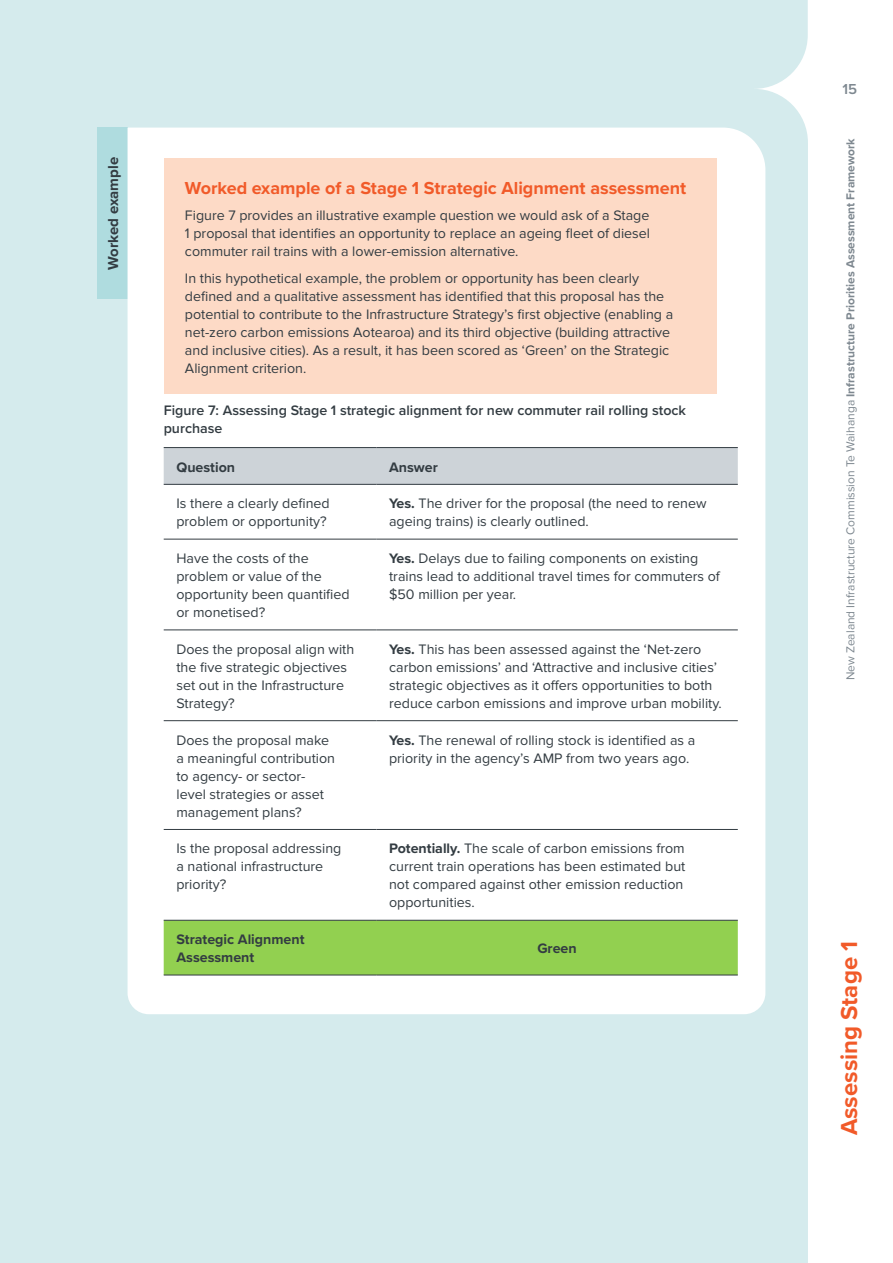
<style>
.page{position:relative;width:893px;height:1263px;background:#fff}
.page>*{position:absolute;margin:0;border:0;box-sizing:border-box;transform-origin:0 0}
.t1{font:700 24px "Proxima Nova";color:#f15a29}
.t2{font:700 18px "Proxima Nova";color:#f15a29}
.t3{font:700 15px "Proxima Nova";color:#333c42}
.t4{font:600 15px "Proxima Nova";color:#7e8890}
.t5{font:14.25px/18px "Proxima Nova";color:#333c42}
.t6{font:600 14.25px/18px "Proxima Nova";color:#333c42}
.t7{font:700 14.25px/18px "Proxima Nova";color:#333c42}
.t8{font:12px "Proxima Nova";color:#7e8890}
.s1{font-weight:700}
</style>
<div class="page">
<div style="left:0;top:0;width:754px;height:1263px;background:#d5ebed"></div>
<div style="left:700px;top:89px;width:108px;height:1174px;background:#d5ebed"></div>
<svg style="left:754px;top:0;width:54px;height:89px;background:#daedef"></svg>
<div style="left:97px;top:128px;width:31px;height:171px;background:#afdcdf"></div>
<div style="left:128px;top:128px;width:637px;height:886px;background:#fff"></div>
<div style="left:164px;top:158px;width:552px;height:236px;background:#fddac6"></div>
<div style="left:164px;top:448px;width:574px;height:36px;background:#cdd3d8"></div>
<div style="left:164px;top:921px;width:574px;height:54px;background:#92d050"></div>
<hr style="left:164px;top:447px;width:212px;height:1px;background:#333c42">
<hr style="left:376px;top:447px;width:362px;height:1px;background:#333c42">
<hr style="left:164px;top:484px;width:212px;height:1px;background:#333c42">
<hr style="left:376px;top:484px;width:362px;height:1px;background:#333c42">
<hr style="left:164px;top:539px;width:212px;height:1px;background:#333c42">
<hr style="left:376px;top:539px;width:362px;height:1px;background:#333c42">
<hr style="left:164px;top:629px;width:212px;height:1px;background:#333c42">
<hr style="left:376px;top:629px;width:362px;height:1px;background:#333c42">
<hr style="left:164px;top:720px;width:212px;height:1px;background:#333c42">
<hr style="left:376px;top:720px;width:362px;height:1px;background:#333c42">
<hr style="left:164px;top:829px;width:212px;height:1px;background:#333c42">
<hr style="left:376px;top:829px;width:362px;height:1px;background:#333c42">
<hr style="left:164px;top:920px;width:212px;height:1px;background:#333c42">
<hr style="left:376px;top:920px;width:362px;height:1px;background:#333c42">
<hr style="left:164px;top:975px;width:212px;height:1px;background:#333c42">
<hr style="left:376px;top:975px;width:362px;height:1px;background:#333c42">
<p class="t3" style="left:104px;top:270px;width:114px;rotate:-90deg">Worked example</p>
<p class="t4" style="left:842px;top:80px;width:16px">15</p>
<p class="t8" style="left:844px;top:680px;width:544px;rotate:-90deg">New Zealand Infrastructure Commission Te Waihanga <span class="s1">Infrastructure Priorities Assessment Framework</span></p>
<p class="t2" style="left:185px;top:177px;width:503px">Worked example of a Stage 1 Strategic Alignment assessment</p>
<p class="t5" style="left:185px;top:207px;width:467px;text-align:justify">Figure 7 provides an illustrative example question we would ask of a Stage 1 proposal that identifies an opportunity to replace an ageing fleet of diesel commuter rail trains with a lower-emission alternative.</p>
<p class="t5" style="left:185px;top:269px;width:490px">In this hypothetical example, the problem or opportunity has been clearly defined and a qualitative assessment has identified that this proposal has the potential to contribute to the Infrastructure Strategy’s first objective (enabling a net-zero carbon emissions Aotearoa) and its third objective (building attractive and inclusive cities). As a result, it has been scored as ‘Green’ on the Strategic Alignment criterion.</p>
<p class="t6" style="left:164px;top:401px;width:524px">Figure 7: Assessing Stage 1 strategic alignment for new commuter rail rolling stock purchase</p>
<p class="t7" style="left:176px;top:458px;width:60px">Question</p>
<p class="t7" style="left:389px;top:458px;width:50px">Answer</p>
<p class="t5" style="left:176px;top:495px;width:155px">Is there a clearly defined problem or opportunity?</p>
<p class="t5" style="left:389px;top:495px;width:319px"><span class="s1">Yes.</span> The driver for the proposal (the need to renew ageing trains) is clearly outlined.</p>
<p class="t5" style="left:176px;top:550px;width:175px">Have the costs of the problem or value of the opportunity been quantified or monetised?</p>
<p class="t5" style="left:389px;top:550px;width:332px"><span class="s1">Yes.</span> Delays due to failing components on existing trains lead to additional travel times for commuters of $50 million per year.</p>
<p class="t5" style="left:176px;top:640px;width:179px">Does the proposal align with the five strategic objectives set out in the Infrastructure<br>Strategy?</p>
<p class="t5" style="left:389px;top:640px;width:334px"><span class="s1">Yes.</span> This has been assessed against the ‘Net-zero carbon emissions’ and ‘Attractive and inclusive cities’ strategic objectives as it offers opportunities to both reduce carbon emissions and improve urban mobility.</p>
<p class="t5" style="left:176px;top:731px;width:160px">Does the proposal make a meaningful contribution to agency- or sector&shy;level strategies or asset management plans?</p>
<p class="t5" style="left:389px;top:731px;width:308px"><span class="s1">Yes.</span> The renewal of rolling stock is identified as a priority in the agency’s AMP from two years ago.</p>
<p class="t5" style="left:176px;top:840px;width:166px">Is the proposal addressing a national infrastructure priority?</p>
<p class="t5" style="left:389px;top:840px;width:298px"><span class="s1">Potentially.</span> The scale of carbon emissions from current train operations has been estimated but not compared against other emission reduction opportunities.</p>
<p class="t7" style="left:176px;top:931px;width:130px">Strategic Alignment<br>Assessment</p>
<p class="t7" style="left:537px;top:940px;width:41px">Green</p>
<h1 class="t1" style="left:835px;top:1135px;width:196px;rotate:-90deg">Assessing Stage 1</h1>
</div>
